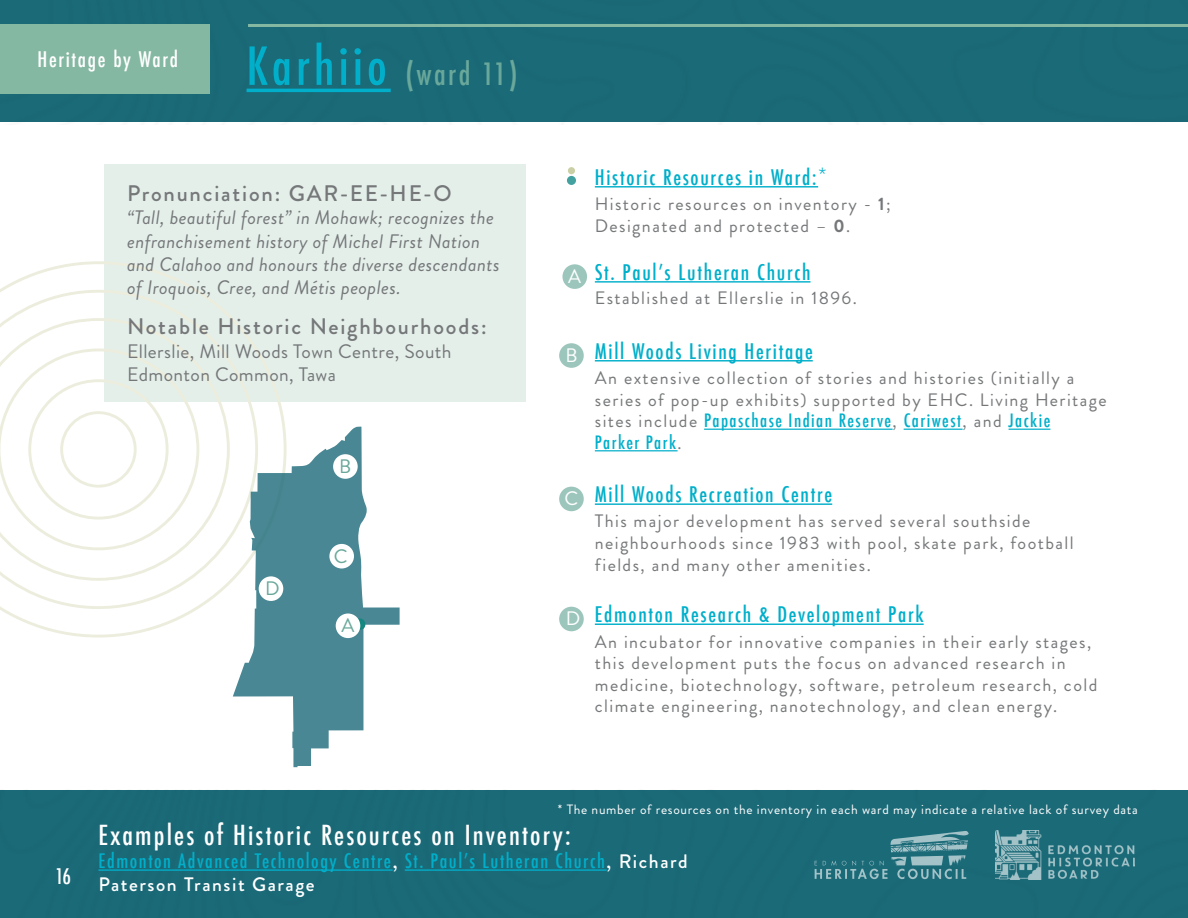
<style>
.page{position:relative;width:1188px;height:918px;background:#fff}
.page>*{position:absolute;margin:0;border:0;box-sizing:border-box;transform-origin:0 0}
.t1{font:500 condensed 30px "Futura";letter-spacing:.075em;color:#69a89a}
.t2{font:500 condensed 27px "Futura";letter-spacing:.08em;color:#fff}
.t3{font:500 22.5px "Brandon Grotesque";letter-spacing:.08em;color:#757779}
.t4{font:500 condensed 21px "Futura";letter-spacing:.08em;color:#01afca}
.t5{font:500 condensed 21px "Futura";letter-spacing:.08em;color:#fff}
.t6{font:italic 19.5px/23.4px "Brandon Grotesque";letter-spacing:.02em;color:#757779}
.t7{font:500 condensed 19.5px "Futura";letter-spacing:.08em;color:#01afca}
.t8{font:19.5px/23.4px "Brandon Grotesque";letter-spacing:.02em;color:#757779}
.t9{font:500 19.5px "Brandon Grotesque";letter-spacing:.08em;color:#fff}
.t10{font:19.5px "Brandon Grotesque";color:#fff}
.t11{font:19.5px "Brandon Grotesque";color:#69a89a}
.t12{font:18px/21.6px "Brandon Grotesque";letter-spacing:.08em;color:#757779}
.t13{font:500 condensed 18px/21.6px "Futura";letter-spacing:.08em;color:#01afca}
.t14{font:13.5px "Brandon Grotesque";letter-spacing:.05em;color:#fff}
.s1{font-size:51px;color:#01afca}
.s2{font-weight:700}
.s3{font-family:"Brandon Grotesque";font-weight:400;font-stretch:normal;color:#757779}
.s4{font-family:"Brandon Grotesque";font-stretch:normal;color:#fff}
</style>
<div class="page">
<div style="left:104px;top:164px;width:422px;height:237px;background:#e4efea"></div>
<svg style="left:0;top:261px;width:287px;height:377px"></svg>
<svg style="left:233px;top:425px;width:167px;height:342px;fill:#488793"></svg>
<svg style="left:359px;top:619px;width:8px;height:11px"></svg>
<div style="left:0;top:790px;width:1188px;height:128px;background:#1b6a78"></div>
<div style="left:0;top:0;width:1188px;height:122px;background:#1b6a78"></div>
<div style="left:0;top:24px;width:209px;height:70px;background:#85b8a2"></div>
<hr style="left:248px;top:24px;width:940px;height:3px;background:#85b8a2">
<hr style="left:247px;top:89px;width:144px;height:3px;background:#01afca">
<hr style="left:595px;top:281px;width:216px;height:2px;background:#01afca">
<hr style="left:595px;top:186px;width:223px;height:2px;background:#01afca">
<div style="left:562px;top:264px;width:25px;height:25px;background:#9cc6bc;border-radius:50%"></div>
<div style="left:333px;top:454px;width:25px;height:25px;background:#fff;border-radius:50%"></div>
<div style="left:329px;top:544px;width:25px;height:25px;background:#fff;border-radius:50%"></div>
<div style="left:336px;top:613px;width:24px;height:25px;background:#fff;border-radius:50%"></div>
<div style="left:259px;top:576px;width:24px;height:25px;background:#fff;border-radius:50%"></div>
<div style="left:568px;top:167px;width:7px;height:7px;background:#cbcfa5;border-radius:50%"></div>
<svg style="left:567px;top:176px;width:9px;height:9px"></svg>
<hr style="left:704px;top:429px;width:189px;height:1px;background:#01afca">
<hr style="left:904px;top:429px;width:59px;height:1px;background:#01afca">
<hr style="left:1009px;top:429px;width:41px;height:1px;background:#01afca">
<hr style="left:595px;top:450px;width:83px;height:1px;background:#01afca">
<hr style="left:595px;top:360px;width:218px;height:1px;background:#01afca">
<hr style="left:595px;top:503px;width:237px;height:2px;background:#01afca">
<hr style="left:595px;top:624px;width:329px;height:1px;background:#01afca">
<div style="left:559px;top:343px;width:25px;height:25px;background:#9cc6bc;border-radius:50%"></div>
<div style="left:559px;top:487px;width:25px;height:24px;background:#9cc6bc;border-radius:50%"></div>
<div style="left:559px;top:607px;width:25px;height:24px;background:#9cc6bc;border-radius:50%"></div>
<svg style="left:815px;top:831px;width:154px;height:48px;background:#3c7f8b"></svg>
<img style="left:995px;top:831px;width:140px;height:48px">
<hr style="left:98px;top:869px;width:295px;height:2px;background:#01afca">
<hr style="left:405px;top:869px;width:202px;height:2px;background:#01afca">
<p class="t5" style="left:38px;top:46px;width:142px">Heritage by Ward</p>
<h1 class="t1" style="left:247px;top:55px;width:273px"><span class="s1">Karhiio</span> (ward 11)</h1>
<p class="t3" style="left:127px;top:177px;width:326px">Pronunciation: GAR-EE-HE-O</p>
<p class="t6" style="left:127px;top:206px;width:374px">“Tall, beautiful forest” in Mohawk; recognizes the enfranchisement history of Michel First Nation and Calahoo and honours the diverse descendants of Iroquois, Cree, and Métis peoples.</p>
<p class="t3" style="left:127px;top:311px;width:361px">Notable Historic Neighbourhoods:</p>
<p class="t8" style="left:127px;top:340px;width:326px">Ellerslie, Mill Woods Town Centre, South<br>Edmonton Common, Tawa</p>
<p class="t11" style="left:339px;top:453px;width:14px">B</p>
<p class="t11" style="left:265px;top:575px;width:16px">D</p>
<p class="t11" style="left:334px;top:543px;width:15px">C</p>
<p class="t11" style="left:342px;top:612px;width:14px">A</p>
<p class="t10" style="left:568px;top:263px;width:14px">A</p>
<p class="t4" style="left:595px;top:163px;width:234px">Historic Resources in Ward:*</p>
<p class="t12" style="left:595px;top:193px;width:297px">Historic resources on inventory - <span class="s2">1</span>;<br>Designated and protected – <span class="s2">0</span>.</p>
<p class="t4" style="left:595px;top:258px;width:217px">St. Paul’s Lutheran Church</p>
<p class="t12" style="left:595px;top:287px;width:264px">Established at Ellerslie in 1896.</p>
<p class="t10" style="left:565px;top:342px;width:14px">B</p>
<p class="t10" style="left:565px;top:485px;width:15px">C</p>
<p class="t10" style="left:566px;top:605px;width:16px">D</p>
<p class="t4" style="left:595px;top:337px;width:219px">Mill Woods Living Heritage</p>
<p class="t12" style="left:595px;top:367px;width:513px">An extensive collection of stories and histories (initially a series of pop-up exhibits) supported by EHC. Living Heritage</p>
<p class="t13" style="left:595px;top:410px;width:457px"><span class="s3">sites include</span> Papaschase Indian Reserve<span class="s3">,</span> Cariwest<span class="s3">, and</span> Jackie<br>Parker Park<span class="s3">.</span></p>
<p class="t4" style="left:595px;top:481px;width:239px">Mill Woods Recreation Centre</p>
<p class="t12" style="left:595px;top:511px;width:480px">This major development has served several southside neighbourhoods since 1983 with pool, skate park, football fields, and many other amenities.</p>
<p class="t4" style="left:595px;top:601px;width:330px">Edmonton Research &amp; Development Park</p>
<p class="t12" style="left:595px;top:631px;width:504px">An incubator for innovative companies in their early stages, this development puts the focus on advanced research in medicine, biotechnology, software, petroleum research, cold climate engineering, nanotechnology, and clean energy.</p>
<p class="t14" style="left:558px;top:800px;width:581px">* The number of resources on the inventory in each ward may indicate a relative lack of survey data</p>
<p class="t5" style="left:55px;top:862px;width:18px">16</p>
<h2 class="t2" style="left:98px;top:817px;width:474px">Examples of Historic Resources on Inventory:</h2>
<p class="t7" style="left:98px;top:848px;width:591px">Edmonton Advanced Technology Centre<span class="s4">,</span> St. Paul’s Lutheran Church<span class="s4">, Richard</span></p>
<p class="t9" style="left:98px;top:871px;width:218px">Paterson Transit Garage</p>
</div>
